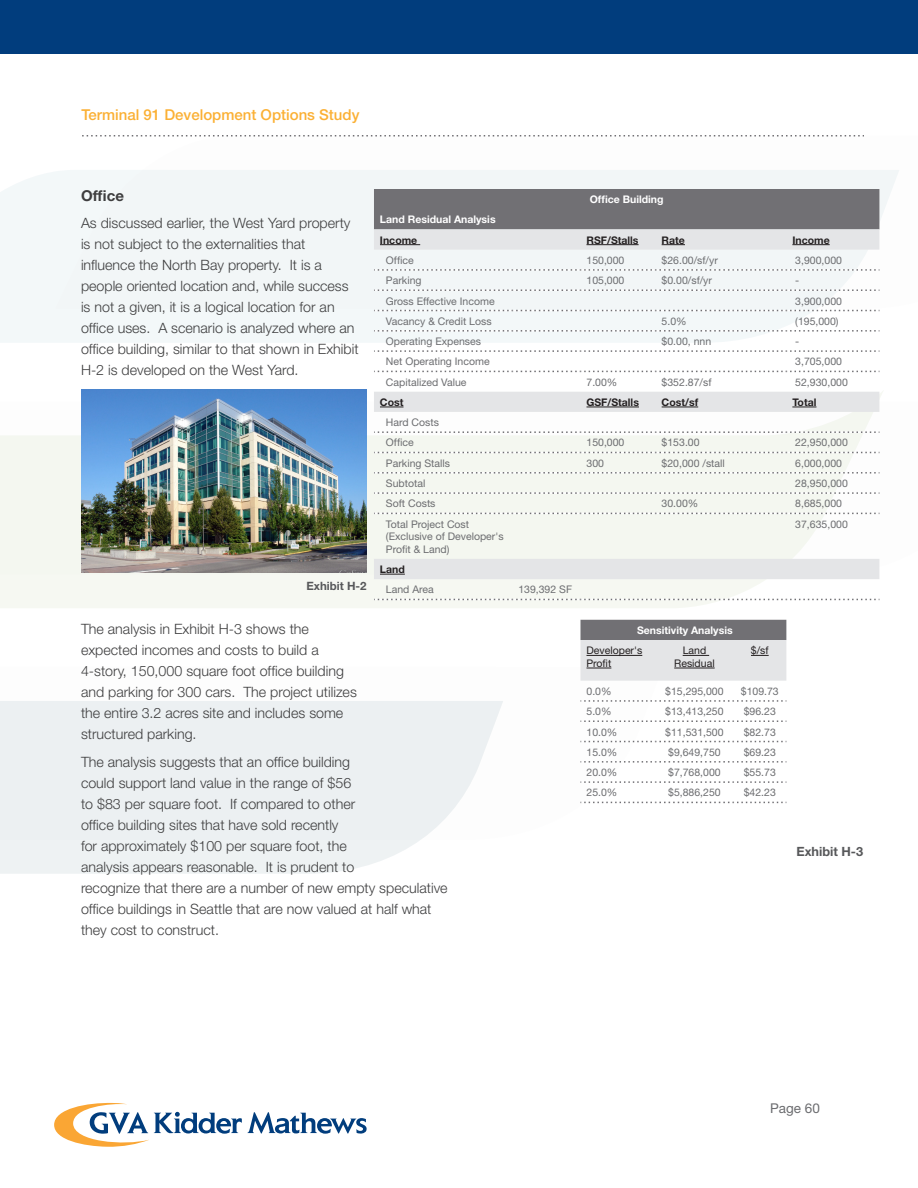
<style>
.page{position:relative;width:918px;height:1188px;background:#fff}
.page>*{position:absolute;margin:0;border:0;box-sizing:border-box;transform-origin:0 0}
.t1{font:500 15px "Helvetica Neue";color:#fbb034}
.Body_text{font:700 15px "Helvetica Neue";color:#3e3e3f}
.Body_text-2{font:300 14.25px/21px "Helvetica Neue";color:#3e3e3f}
.t2{font:13.5px "Helvetica Neue";color:#6c6d70}
.t3{font:700 12.75px "Helvetica Neue";color:#57585a}
.t4{font:700 11.55px "Helvetica Neue";color:#57585a}
.t5{font:10.5px/12.6px "Helvetica Neue";color:#6c6d70}
.t6{font:700 10.5px "Helvetica Neue";color:#231f20}
.t7{font:700 10.5px "Helvetica Neue";color:#fff}
.t8{font:10.5px "Helvetica Neue";color:#231f20}
</style>
<div class="page">
<div style="left:0;top:0;width:918px;height:54px;background:#013d7d"></div>
<svg style="left:54px;top:1102px;width:188px;height:45px"></svg>
<svg style="left:248px;top:1112px;width:119px;height:22px"></svg>
<svg style="left:82px;top:135px;width:782px;height:1px"></svg>
<div style="left:0;top:170px;width:899px;height:172px;background:#f2f6f7"></div>
<svg style="left:0;top:391px;width:883px;height:217px;fill:#f6f8f2"></svg>
<svg style="left:0;top:701px;width:503px;height:173px;background:#eef1f3"></svg>
<div style="left:374px;top:189px;width:505px;height:40px;background:#717074"></div>
<svg style="left:374px;top:229px;width:505px;height:452px;fill:#f4f7f5"></svg>
<svg style="left:374px;top:269px;width:506px;height:2px"></svg>
<svg style="left:374px;top:289px;width:506px;height:2px"></svg>
<svg style="left:374px;top:310px;width:506px;height:1px"></svg>
<svg style="left:374px;top:330px;width:506px;height:2px"></svg>
<svg style="left:374px;top:350px;width:506px;height:2px"></svg>
<svg style="left:374px;top:371px;width:506px;height:1px"></svg>
<svg style="left:374px;top:431px;width:506px;height:2px"></svg>
<svg style="left:374px;top:452px;width:506px;height:1px"></svg>
<svg style="left:374px;top:472px;width:506px;height:2px"></svg>
<svg style="left:374px;top:492px;width:506px;height:2px"></svg>
<svg style="left:374px;top:513px;width:506px;height:1px"></svg>
<svg style="left:374px;top:599px;width:506px;height:1px"></svg>
<svg style="left:580px;top:700px;width:207px;height:2px"></svg>
<svg style="left:580px;top:720px;width:207px;height:2px"></svg>
<svg style="left:580px;top:741px;width:207px;height:1px"></svg>
<svg style="left:580px;top:761px;width:207px;height:2px"></svg>
<svg style="left:580px;top:781px;width:207px;height:2px"></svg>
<svg style="left:580px;top:802px;width:207px;height:1px"></svg>
<hr style="left:380px;top:244px;width:40px;height:1px;background:#231f20">
<hr style="left:586px;top:244px;width:53px;height:1px;background:#231f20">
<svg style="left:662px;top:244px;width:23px;height:1px"></svg>
<hr style="left:792px;top:244px;width:38px;height:1px;background:#231f20">
<svg style="left:380px;top:407px;width:24px;height:1px"></svg>
<hr style="left:586px;top:407px;width:53px;height:1px;background:#231f20">
<hr style="left:662px;top:407px;width:36px;height:1px;background:#231f20">
<svg style="left:792px;top:407px;width:24px;height:1px"></svg>
<svg style="left:380px;top:574px;width:25px;height:1px"></svg>
<hr style="left:586px;top:655px;width:56px;height:1px;background:#231f20">
<svg style="left:586px;top:668px;width:25px;height:1px"></svg>
<svg style="left:683px;top:655px;width:26px;height:1px"></svg>
<hr style="left:674px;top:668px;width:41px;height:1px;background:#231f20">
<svg style="left:751px;top:655px;width:18px;height:1px"></svg>
<img style="left:81px;top:389px;width:286px;height:184px">
<p class="t1" style="left:81px;top:105px;width:280px">Terminal 91 Development Options Study</p>
<p class="Body_text" style="left:81px;top:186px;width:45px">Office</p>
<p class="Body_text-2" style="left:81px;top:213px;width:279px">As discussed earlier, the West Yard property is not subject to the externalities that influence the North Bay property. It is a people oriented location and, while success is not a given, it is a logical location for an office uses. A scenario is analyzed where an office building, similar to that shown in Exhibit H-2 is developed on the West Yard.</p>
<p class="t4" style="left:306px;top:579px;width:62px">Exhibit H-2</p>
<p class="t7" style="left:590px;top:193px;width:75px">Office Building</p>
<p class="t7" style="left:380px;top:213px;width:117px">Land Residual Analysis</p>
<p class="t6" style="left:380px;top:233px;width:39px">Income</p>
<p class="t6" style="left:586px;top:233px;width:54px">RSF/Stalls</p>
<p class="t6" style="left:662px;top:233px;width:25px">Rate</p>
<p class="t6" style="left:792px;top:233px;width:39px">Income</p>
<p class="t5" style="left:386px;top:254px;width:29px">Office</p>
<p class="t5" style="left:586px;top:254px;width:39px">150,000</p>
<p class="t5" style="left:662px;top:254px;width:58px">$26.00/sf/yr</p>
<p class="t5" style="left:795px;top:254px;width:48px">3,900,000</p>
<p class="t5" style="left:386px;top:274px;width:37px">Parking</p>
<p class="t5" style="left:586px;top:274px;width:39px">105,000</p>
<p class="t5" style="left:662px;top:274px;width:52px">$0.00/sf/yr</p>
<p class="t5" style="left:795px;top:274px;width:6px">-</p>
<p class="t5" style="left:386px;top:294px;width:110px">Gross Effective Income</p>
<p class="t5" style="left:795px;top:294px;width:48px">3,900,000</p>
<p class="t5" style="left:386px;top:315px;width:107px">Vacancy &amp; Credit Loss</p>
<p class="t5" style="left:662px;top:315px;width:27px">5.0%</p>
<p class="t5" style="left:795px;top:315px;width:45px">(195,000)</p>
<p class="t5" style="left:386px;top:335px;width:97px">Operating Expenses</p>
<p class="t5" style="left:662px;top:335px;width:51px">$0.00, nnn</p>
<p class="t5" style="left:795px;top:335px;width:6px">-</p>
<p class="t5" style="left:386px;top:355px;width:105px">Net Operating Income</p>
<p class="t5" style="left:795px;top:355px;width:48px">3,705,000</p>
<p class="t5" style="left:386px;top:376px;width:82px">Capitalized Value</p>
<p class="t5" style="left:586px;top:376px;width:32px">7.00%</p>
<p class="t5" style="left:662px;top:376px;width:51px">$352.87/sf</p>
<p class="t5" style="left:795px;top:376px;width:54px">52,930,000</p>
<p class="t6" style="left:380px;top:396px;width:25px">Cost</p>
<p class="t6" style="left:586px;top:396px;width:54px">GSF/Stalls</p>
<p class="t6" style="left:662px;top:396px;width:38px">Cost/sf</p>
<p class="t6" style="left:792px;top:396px;width:26px">Total</p>
<p class="t5" style="left:386px;top:416px;width:55px">Hard Costs</p>
<p class="t5" style="left:386px;top:436px;width:29px">Office</p>
<p class="t5" style="left:586px;top:436px;width:39px">150,000</p>
<p class="t5" style="left:662px;top:436px;width:39px">$153.00</p>
<p class="t5" style="left:795px;top:436px;width:54px">22,950,000</p>
<p class="t5" style="left:386px;top:457px;width:66px">Parking Stalls</p>
<p class="t5" style="left:586px;top:457px;width:19px">300</p>
<p class="t5" style="left:662px;top:457px;width:65px">$20,000 /stall</p>
<p class="t5" style="left:795px;top:457px;width:48px">6,000,000</p>
<p class="t5" style="left:386px;top:477px;width:41px">Subtotal</p>
<p class="t5" style="left:795px;top:477px;width:54px">28,950,000</p>
<p class="t5" style="left:386px;top:497px;width:51px">Soft Costs</p>
<p class="t5" style="left:662px;top:497px;width:38px">30.00%</p>
<p class="t5" style="left:795px;top:497px;width:48px">8,685,000</p>
<p class="t5" style="left:386px;top:517px;width:85px">Total Project Cost</p>
<p class="t5" style="left:386px;top:530px;width:119px">(Exclusive of Developer's<br>Profit &amp; Land)</p>
<p class="t5" style="left:795px;top:517px;width:54px">37,635,000</p>
<p class="t6" style="left:380px;top:563px;width:26px">Land</p>
<p class="t5" style="left:386px;top:583px;width:49px">Land Area</p>
<p class="t5" style="left:518px;top:583px;width:55px">139,392 SF</p>
<p class="Body_text-2" style="left:81px;top:618px;width:277px">The analysis in Exhibit H-3 shows the expected incomes and costs to build a 4-story, 150,000 square foot office building and parking for 300 cars. The project utilizes the entire 3.2 acres site and includes some structured parking.</p>
<p class="Body_text-2" style="left:81px;top:751px;width:368px">The analysis suggests that an office building<br>could support land value in the range of $56<br>to $83 per square foot. If compared to other<br>office building sites that have sold recently<br>for approximately $100 per square foot, the<br>analysis appears reasonable. It is prudent to<br>recognize that there are a number of new empty speculative office buildings in Seattle that are now valued at half what they cost to construct.</p>
<p class="t7" style="left:637px;top:624px;width:97px">Sensitivity Analysis</p>
<p class="t8" style="left:586px;top:644px;width:57px">Developer's</p>
<p class="t8" style="left:586px;top:657px;width:26px">Profit</p>
<p class="t8" style="left:683px;top:644px;width:25px">Land</p>
<p class="t8" style="left:674px;top:657px;width:42px">Residual</p>
<p class="t8" style="left:751px;top:644px;width:19px">$/sf</p>
<p class="t5" style="left:586px;top:685px;width:27px">0.0%</p>
<p class="t5" style="left:665px;top:685px;width:60px">$15,295,000</p>
<p class="t5" style="left:741px;top:685px;width:39px">$109.73</p>
<p class="t5" style="left:586px;top:705px;width:27px">5.0%</p>
<p class="t5" style="left:665px;top:705px;width:60px">$13,413,250</p>
<p class="t5" style="left:744px;top:705px;width:34px">$96.23</p>
<p class="t5" style="left:586px;top:725px;width:32px">10.0%</p>
<p class="t5" style="left:665px;top:725px;width:60px">$11,531,500</p>
<p class="t5" style="left:744px;top:725px;width:34px">$82.73</p>
<p class="t5" style="left:586px;top:746px;width:32px">15.0%</p>
<p class="t5" style="left:668px;top:746px;width:54px">$9,649,750</p>
<p class="t5" style="left:744px;top:746px;width:34px">$69.23</p>
<p class="t5" style="left:586px;top:766px;width:32px">20.0%</p>
<p class="t5" style="left:668px;top:766px;width:54px">$7,768,000</p>
<p class="t5" style="left:744px;top:766px;width:34px">$55.73</p>
<p class="t5" style="left:586px;top:786px;width:32px">25.0%</p>
<p class="t5" style="left:668px;top:786px;width:54px">$5,886,250</p>
<p class="t5" style="left:744px;top:786px;width:34px">$42.23</p>
<p class="t3" style="left:796px;top:844px;width:68px">Exhibit H-3</p>
<p class="t2" style="left:770px;top:1100px;width:51px">Page 60</p>
</div>
